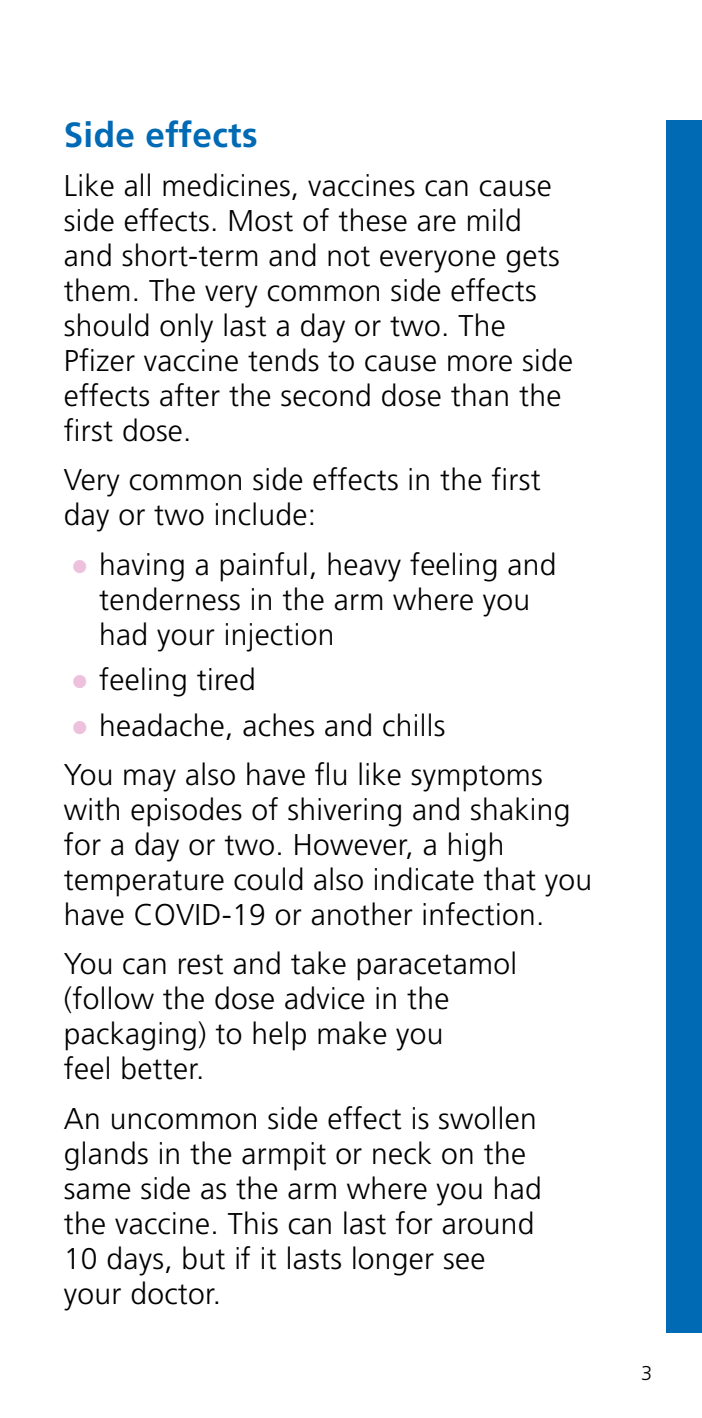
<style>
.page{position:relative;width:702px;height:1418px;background:#fff}
.page>*{position:absolute;margin:0;border:0;box-sizing:border-box;transform-origin:0 0}
.Header_NEW{font:700 35px "Frutiger LT Pro";letter-spacing:.01em;color:#006ab4}
.Body_Copy{font:300 30px/35px "Frutiger LT Pro";letter-spacing:.01em;color:#000}
.t1{font:300 20px "Frutiger LT Pro";color:#000}
.s1{font-family:"Helvetica";font-weight:400;color:#edc1dc}
</style>
<div class="page">
<div style="left:666px;top:120px;width:36px;height:1212px;background:#006ab4"></div>
<p class="Header_NEW" style="left:64px;top:114px;width:195px">Side effects</p>
<p class="Body_Copy" style="left:64px;top:168px;width:510px">Like all medicines, vaccines can cause side effects. Most of these are mild and short-term and not everyone gets them. The very common side effects should only last a day or two. The Pfizer vaccine tends to cause more side effects after the second dose than the first dose.</p>
<p class="Body_Copy" style="left:64px;top:462px;width:478px">Very common side effects in the first day or two include:</p>
<p class="Body_Copy" style="left:99px;top:547px;width:458px;text-indent:-28px"><span class="s1">●</span> having a painful, heavy feeling and tenderness in the arm where you had your injection</p>
<p class="Body_Copy" style="left:71px;top:662px;width:186px"><span class="s1">●</span> feeling tired</p>
<p class="Body_Copy" style="left:71px;top:708px;width:376px"><span class="s1">●</span> headache, aches and chills</p>
<p class="Body_Copy" style="left:64px;top:757px;width:529px">You may also have flu like symptoms with episodes of shivering and shaking for a day or two. However, a high temperature could also indicate that you have COVID-19 or another infection.</p>
<p class="Body_Copy" style="left:64px;top:946px;width:455px">You can rest and take paracetamol (follow the dose advice in the packaging) to help make you<br>feel better.</p>
<p class="Body_Copy" style="left:64px;top:1100px;width:479px">An uncommon side effect is swollen glands in the armpit or neck on the same side as the arm where you had the vaccine. This can last for around<br>10 days, but if it lasts longer see your doctor.</p>
<p class="t1" style="left:641px;top:1361px;width:13px">3</p>
</div>
